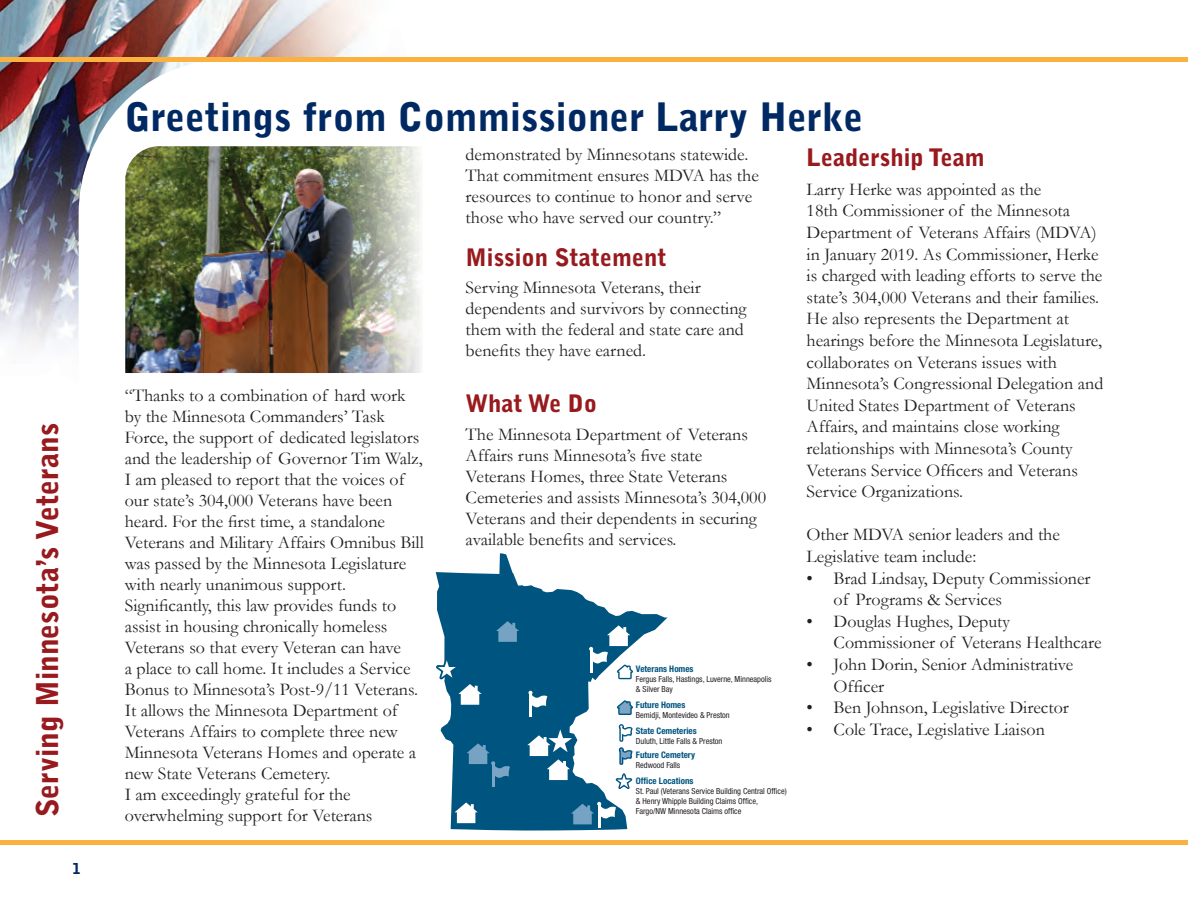
<style>
.page{position:relative;width:1188px;height:918px;background:#fff}
.page>*{position:absolute;margin:0;border:0;box-sizing:border-box;transform-origin:0 0}
.t1{font:900 39px "Bell Gothic Std";color:#002964}
.t2{font:900 30px "Bell Gothic Std";color:#981a1e}
.t3{font:900 24px "Bell Gothic Std";color:#981a1e}
.t4{font:18px/21px "Garamond";color:#231f20}
.t5{font:900 15px "Bell Gothic Std";color:#002964}
.t6{font:700 condensed 9px "Helvetica Neue LT Std";color:#005480}
.t7{font:condensed 8.25px/9.9px "Helvetica Neue LT Std";color:#231f20}
</style>
<div class="page">
<img style="left:0;top:0;width:364px;height:348px">
<svg style="left:79px;top:62px;width:357px;height:511px"></svg>
<img style="left:125px;top:146px;width:298px;height:227px">
<div style="left:0;top:840px;width:1188px;height:5px;background:#fbb13f"></div>
<div style="left:0;top:57px;width:1188px;height:5px;background:#fbb13f"></div>
<svg style="left:436px;top:553px;width:232px;height:278px;fill:#005480"></svg>
<svg style="left:527px;top:729px;width:45px;height:51px"></svg>
<svg style="left:455px;top:802px;width:23px;height:21px"></svg>
<hr style="left:529px;top:693px;width:3px;height:23px;background:#fff">
<svg style="left:528px;top:691px;width:19px;height:16px"></svg>
<hr style="left:598px;top:804px;width:2px;height:24px;background:#fff">
<svg style="left:571px;top:802px;width:45px;height:22px"></svg>
<svg style="left:496px;top:621px;width:23px;height:21px"></svg>
<hr style="left:492px;top:764px;width:2px;height:23px;background:#7aa5c4">
<svg style="left:466px;top:743px;width:44px;height:35px;background:#276e96"></svg>
<svg style="left:436px;top:656px;width:46px;height:49px"></svg>
<svg style="left:589px;top:625px;width:47px;height:56px"></svg>
<svg style="left:615px;top:698px;width:21px;height:18px"></svg>
<svg style="left:615px;top:723px;width:24px;height:72px"></svg>
<h2 class="t2" style="left:30px;top:817px;width:396px;rotate:-90deg">Serving Minnesota’s Veterans</h2>
<p class="t5" style="left:73px;top:860px;width:10px">1</p>
<h2 class="t1" style="left:125px;top:94px;width:740px">Greetings from Commissioner Larry Herke</h2>
<p class="t4" style="left:125px;top:385px;width:301px">“Thanks to a combination of hard work by the Minnesota Commanders’ Task Force, the support of dedicated legislators and the leadership of Governor Tim Walz, I am pleased to report that the voices of our state’s 304,000 Veterans have been heard. For the first time, a standalone Veterans and Military Affairs Omnibus Bill was passed by the Minnesota Legislature with nearly unanimous support.</p>
<p class="t4" style="left:125px;top:595px;width:295px">Significantly, this law provides funds to assist in housing chronically homeless Veterans so that every Veteran can have<br>a place to call home. It includes a Service Bonus to Minnesota’s Post-9/11 Veterans.<br>It allows the Minnesota Department of Veterans Affairs to complete three new Minnesota Veterans Homes and operate a new State Veterans Cemetery.</p>
<p class="t4" style="left:125px;top:784px;width:249px">I am exceedingly grateful for the overwhelming support for Veterans</p>
<p class="t4" style="left:466px;top:144px;width:295px">demonstrated by Minnesotans statewide.<br>That commitment ensures MDVA has the resources to continue to honor and serve those who have served our country.”</p>
<h3 class="t3" style="left:466px;top:243px;width:203px">Mission Statement</h3>
<p class="t4" style="left:466px;top:277px;width:282px">Serving Minnesota Veterans, their dependents and survivors by connecting them with the federal and state care and benefits they have earned.</p>
<h3 class="t3" style="left:466px;top:390px;width:133px">What We Do</h3>
<p class="t4" style="left:466px;top:423px;width:302px">The Minnesota Department of Veterans Affairs runs Minnesota’s five state Veterans Homes, three State Veterans Cemeteries and assists Minnesota’s 304,000<br>Veterans and their dependents in securing available benefits and services.</p>
<p class="t6" style="left:636px;top:663px;width:59px">Veterans Homes</p>
<p class="t7" style="left:636px;top:674px;width:137px">Fergus Falls, Hastings, Luverne, Minneapolis &amp; Silver Bay</p>
<p class="t6" style="left:636px;top:699px;width:51px">Future Homes</p>
<p class="t7" style="left:636px;top:710px;width:95px">Bemidji, Montevideo &amp; Preston</p>
<p class="t6" style="left:636px;top:726px;width:62px">State Cemeteries</p>
<p class="t7" style="left:636px;top:736px;width:88px">Duluth, Little Falls &amp; Preston</p>
<p class="t6" style="left:636px;top:749px;width:61px">Future Cemetery</p>
<p class="t7" style="left:636px;top:760px;width:46px">Redwood Falls</p>
<p class="t6" style="left:636px;top:776px;width:59px">Office Locations</p>
<p class="t7" style="left:636px;top:786px;width:152px">St. Paul (Veterans Service Building Central Office) &amp; Henry Whipple Building Claims Office,<br>Fargo/NW Minnesota Claims office</p>
<h3 class="t3" style="left:807px;top:144px;width:180px">Leadership Team</h3>
<p class="t4" style="left:807px;top:178px;width:298px;line-height:21.6px">Larry Herke was appointed as the<br>18th Commissioner of the Minnesota Department of Veterans Affairs (MDVA) in January 2019. As Commissioner, Herke is charged with leading efforts to serve the state’s 304,000 Veterans and their families.<br>He also represents the Department at hearings before the Minnesota Legislature, collaborates on Veterans issues with Minnesota’s Congressional Delegation and United States Department of Veterans Affairs, and maintains close working relationships with Minnesota’s County Veterans Service Officers and Veterans Service Organizations.</p>
<p class="t4" style="left:807px;top:523px;width:255px;line-height:21.6px">Other MDVA senior leaders and the<br>Legislative team include:</p>
<p class="t4" style="left:834px;top:567px;width:259px;line-height:21.6px;text-indent:-27px">• Brad Lindsay, Deputy Commissioner of Programs &amp; Services</p>
<p class="t4" style="left:834px;top:610px;width:269px;line-height:21.6px;text-indent:-27px">• Douglas Hughes, Deputy<br>Commissioner of Veterans Healthcare</p>
<p class="t4" style="left:834px;top:653px;width:241px;line-height:21.6px;text-indent:-27px">• John Dorin, Senior Administrative<br>Officer</p>
<p class="t4" style="left:807px;top:697px;width:264px">• Ben Johnson, Legislative Director</p>
<p class="t4" style="left:807px;top:718px;width:240px">• Cole Trace, Legislative Liaison</p>
</div>
